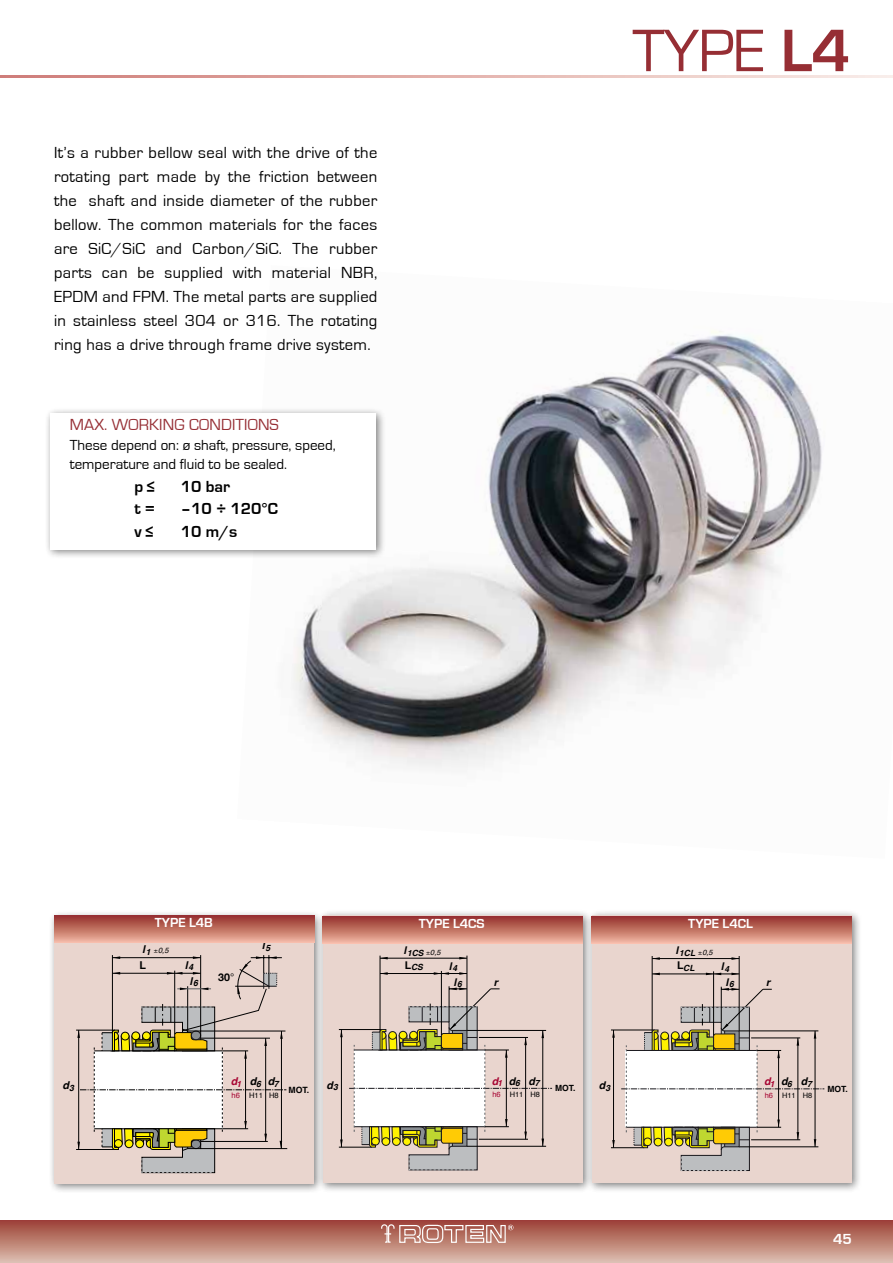
<style>
.page{position:relative;width:893px;height:1263px;background:#fff}
.page>*{position:absolute;margin:0;border:0;box-sizing:border-box;transform-origin:0 0}
.t1{font:62.1px "Eurostile";color:#962e34}
.t2{font:16.5px/24px "Eurostile";letter-spacing:.02em;color:#000;text-align:justify}
.t3{font:700 16.5px "Eurostile";color:#000}
.t4{font:16.5px "Eurostile";letter-spacing:.01em;color:#962e34}
.t5{font:15px/19.5px "Eurostile";color:#000}
.t6{font:700 15px "Eurostile";color:#fff}
.t7{font:700 13.5px "Eurostile";color:#fff}
.t8{font:italic 700 10.8px "Helvetica";color:#000}
.t9{font:700 10.8px "Helvetica";color:#000}
.t10{font:italic 700 10.65px/15.8px "Helvetica";color:#000;text-align:center}
.t11{font:700 10.65px "Helvetica";color:#000}
.t12{font:700 10.65px "Helvetica Neue";color:#000}
.t13{font:italic 700 10.5px "Helvetica Neue";color:#000}
.t14{font:700 8.7px "Helvetica";color:#000}
.t15{font:italic 700 8.55px/14.7px "Helvetica";color:#000;text-align:right}
.t16{font:700 8.55px "Helvetica";color:#000}
.t17{font:7.5px "Helvetica";color:#000}
.t18{font:italic 7.5px "Helvetica";color:#000}
.s1{font-weight:700}
.s2{color:#a70532}
</style>
<div class="page">
<div style="left:0;top:1220px;width:893px;height:43px;background:linear-gradient(to bottom,#9b3f34,#dec0b1)"></div>
<svg style="left:380px;top:1224px;width:133px;height:19px;background:#c59086"></svg>
<img style="left:292px;top:330px;width:530px;height:439px">
<div style="left:317px;top:909px;width:276px;height:284px;background:#000;opacity:.5"></div>
<div style="left:324px;top:915px;width:259px;height:268px;background:#e9d5ce"></div>
<hr style="left:380px;top:955px;width:1px;height:77px;background:#000">
<hr style="left:467px;top:955px;width:1px;height:75px;background:#000">
<hr style="left:441px;top:971px;width:1px;height:64px;background:#000">
<hr style="left:341px;top:1029px;width:1px;height:118px;background:#000">
<hr style="left:339px;top:1147px;width:33px;height:1px;background:#000">
<hr style="left:339px;top:1029px;width:44px;height:1px;background:#000">
<svg style="left:340px;top:1030px;width:3px;height:7px"></svg>
<hr style="left:380px;top:958px;width:87px;height:1px;background:#000">
<hr style="left:380px;top:973px;width:87px;height:1px;background:#000">
<svg style="left:380px;top:972px;width:8px;height:3px"></svg>
<svg style="left:380px;top:957px;width:8px;height:2px"></svg>
<hr style="left:449px;top:986px;width:1px;height:36px;background:#000">
<svg style="left:434px;top:972px;width:15px;height:3px"></svg>
<svg style="left:459px;top:972px;width:8px;height:3px"></svg>
<svg style="left:459px;top:957px;width:8px;height:2px"></svg>
<svg style="left:340px;top:1139px;width:3px;height:8px"></svg>
<svg style="left:349px;top:987px;width:203px;height:183px"></svg>
<div style="left:586px;top:909px;width:276px;height:284px;background:#000;opacity:.5"></div>
<div style="left:592px;top:915px;width:260px;height:268px;background:#e9d5ce"></div>
<hr style="left:652px;top:956px;width:1px;height:76px;background:#000">
<hr style="left:739px;top:956px;width:1px;height:75px;background:#000">
<hr style="left:713px;top:971px;width:1px;height:64px;background:#000">
<hr style="left:613px;top:1030px;width:1px;height:118px;background:#000">
<hr style="left:611px;top:1147px;width:33px;height:1px;background:#000">
<hr style="left:611px;top:1030px;width:44px;height:1px;background:#000">
<svg style="left:612px;top:1030px;width:3px;height:8px"></svg>
<hr style="left:652px;top:958px;width:87px;height:1px;background:#000">
<hr style="left:652px;top:974px;width:87px;height:1px;background:#000">
<svg style="left:652px;top:973px;width:8px;height:2px"></svg>
<svg style="left:652px;top:957px;width:8px;height:3px"></svg>
<hr style="left:721px;top:987px;width:1px;height:35px;background:#000">
<svg style="left:706px;top:973px;width:15px;height:2px"></svg>
<svg style="left:731px;top:973px;width:8px;height:2px"></svg>
<svg style="left:731px;top:957px;width:8px;height:3px"></svg>
<svg style="left:612px;top:1140px;width:3px;height:8px"></svg>
<svg style="left:621px;top:988px;width:203px;height:183px"></svg>
<div style="left:49px;top:910px;width:275px;height:283px;background:#000;opacity:.5"></div>
<div style="left:55px;top:916px;width:259px;height:267px;background:#e9d5ce"></div>
<hr style="left:76px;top:1149px;width:39px;height:1px;background:#000">
<hr style="left:76px;top:1030px;width:39px;height:1px;background:#000">
<hr style="left:201px;top:1148px;width:86px;height:1px;background:#000">
<svg style="left:54px;top:915px;width:260px;height:27px;background:#c07063"></svg>
<svg style="left:323px;top:916px;width:260px;height:27px;background:#c17164"></svg>
<svg style="left:591px;top:916px;width:260px;height:27px;background:#c17164"></svg>
<div style="left:45px;top:407px;width:341px;height:153px;background:#000;opacity:.5"></div>
<div style="left:51px;top:413px;width:325px;height:136px;background:#fff"></div>
<svg style="left:0;top:75px;width:893px;height:2px;background:#e3b2ae"></svg>
<svg style="left:77px;top:955px;width:209px;height:218px"></svg>
<p class="t2" style="left:54px;top:141px;width:325px">It’s a rubber bellow seal with the drive of the rotating part made by the friction between the shaft and inside diameter of the rubber bellow. The common materials for the faces are SiC/SiC and Carbon/SiC. The rubber parts can be supplied with material NBR, EPDM and FPM. The metal parts are supplied in stainless steel 304 or 316. The rotating ring has a drive through frame drive system.</p>
<p class="t4" style="left:70px;top:416px;width:211px">MAX. WORKING CONDITIONS</p>
<p class="t5" style="left:70px;top:435px;width:267px">These depend on: ø shaft, pressure, speed, temperature and fluid to be sealed.</p>
<p class="t3" style="left:134px;top:477px;width:22px">p ≤</p>
<p class="t3" style="left:181px;top:477px;width:51px">10 bar</p>
<p class="t3" style="left:134px;top:500px;width:22px">t =</p>
<p class="t3" style="left:181px;top:500px;width:99px">–10 ÷ 120°C</p>
<p class="t3" style="left:134px;top:522px;width:20px">v ≤</p>
<p class="t3" style="left:181px;top:522px;width:58px">10 m/s</p>
<h1 class="t1" style="left:632px;top:17px;width:219px">TYPE <span class="s1">L4</span></h1>
<p class="t8" style="left:62px;top:1076px;width:13px">d<sub>3</sub></p>
<p class="t7" style="left:155px;top:915px;width:60px">TYPE L4B</p>
<p class="t7" style="left:419px;top:916px;width:67px">TYPE L4CS</p>
<p class="t7" style="left:688px;top:916px;width:58px">TYPE l4cl</p>
<p class="t8" style="left:142px;top:941px;width:10px">l<sub>1</sub></p>
<p class="t18" style="left:158px;top:945px;width:12px">0,5</p>
<p class="t9" style="left:139px;top:956px;width:8px">L</p>
<p class="t8" style="left:185px;top:956px;width:10px">l<sub>4</sub></p>
<p class="t8" style="left:189px;top:972px;width:10px">l<sub>6</sub></p>
<p class="t12" style="left:218px;top:969px;width:13px">30</p>
<p class="t8" style="left:262px;top:936px;width:10px">l<sub>5</sub></p>
<p class="t15" style="left:403px;top:945px;width:22px"><sup>l</sup>1CS<br>CS</p>
<p class="t18" style="left:430px;top:946px;width:12px">0,5</p>
<p class="t11" style="left:405px;top:956px;width:8px">L</p>
<p class="t10" style="left:449px;top:958px;width:15px">l<sub>4 </sub>l<sub>6</sub></p>
<p class="t13" style="left:494px;top:973px;width:6px">r</p>
<p class="t15" style="left:676px;top:946px;width:21px"><sup>l</sup>1CL<br>CL</p>
<p class="t18" style="left:702px;top:946px;width:12px">0,5</p>
<p class="t11" style="left:677px;top:956px;width:8px">L</p>
<p class="t10" style="left:721px;top:959px;width:15px">l<sub>4 </sub>l<sub>6</sub></p>
<p class="t13" style="left:767px;top:974px;width:6px">r</p>
<p class="t8" style="left:231px;top:1073px;width:49px"><span class="s2">d</span><sub>1</sub> d<sub>6</sub> d<sub>7</sub></p>
<p class="t17" style="left:232px;top:1089px;width:49px"><span class="s2">h6</span> H11 H8</p>
<p class="t14" style="left:288px;top:1083px;width:22px">MOT.</p>
<p class="t10" style="left:327px;top:1077px;width:13px">d<sub>3</sub></p>
<p class="t10" style="left:492px;top:1073px;width:49px"><span class="s2">d</span><sub>1</sub> d<sub>6</sub> d<sub>7</sub></p>
<p class="t17" style="left:492px;top:1089px;width:49px"><span class="s2">h6</span> H11 H8</p>
<p class="t16" style="left:555px;top:1081px;width:22px">MOT.</p>
<p class="t10" style="left:599px;top:1078px;width:13px">d<sub>3</sub></p>
<p class="t10" style="left:764px;top:1074px;width:49px"><span class="s2">d</span><sub>1</sub> d<sub>6</sub> d<sub>7</sub></p>
<p class="t17" style="left:765px;top:1089px;width:49px"><span class="s2">h6</span> H11 H8</p>
<p class="t16" style="left:827px;top:1082px;width:22px">MOT.</p>
<p class="t6" style="left:833px;top:1230px;width:20px">45</p>
</div>
